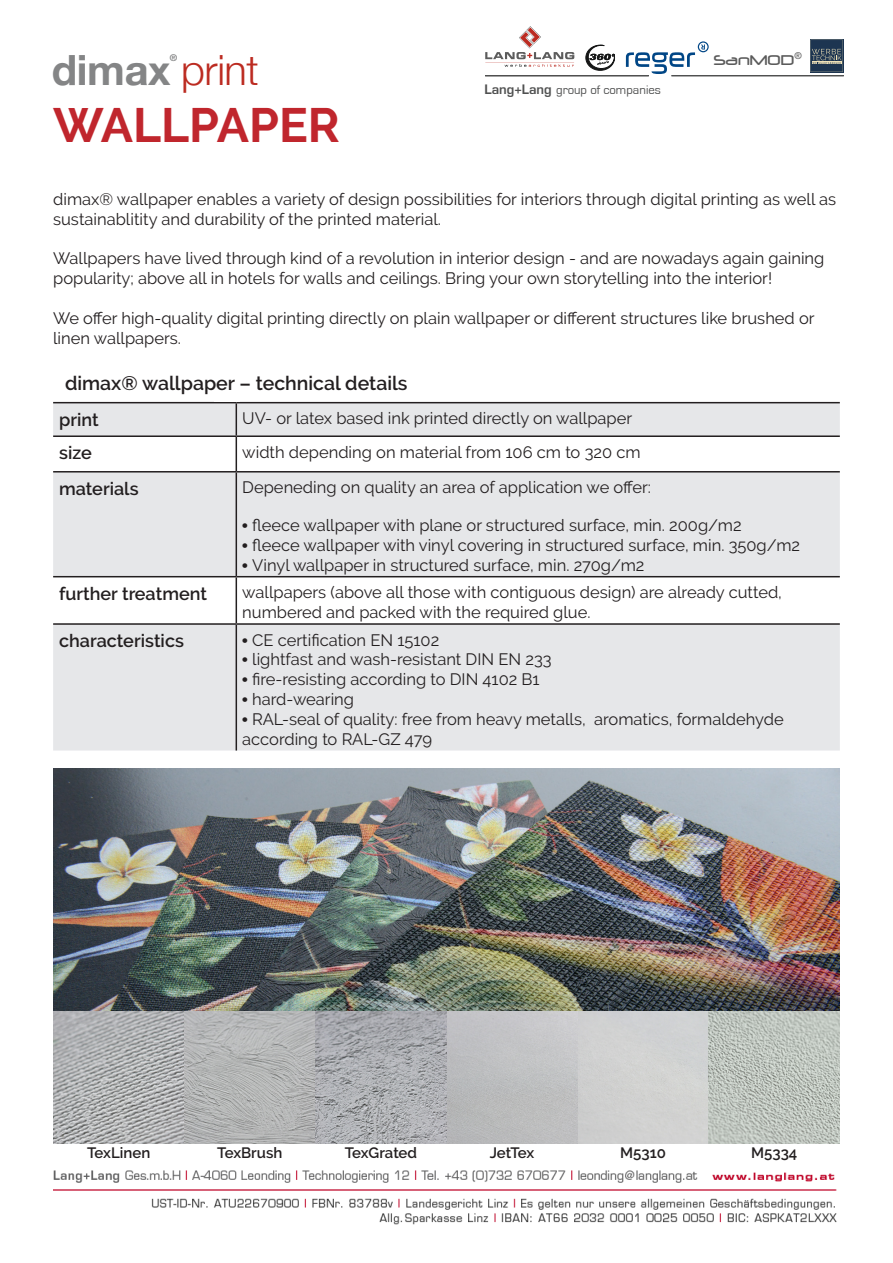
<style>
.page{position:relative;width:893px;height:1263px;background:#fff}
.page>*{position:absolute;margin:0;border:0;box-sizing:border-box;transform-origin:0 0}
.Absatzformat_3{font:700 48px "Raleway";color:#c0262d}
.t1{font:700 41.7px "Helvetica Neue";letter-spacing:-.01em;color:#848586}
.Unteruberschrift{font:600 19.5px "Raleway";color:#231f20}
.Unteruberschrift-2{font:600 18px "Raleway";color:#231f20}
.Text{font:16.5px/19.8px "Raleway";color:#231f20}
.t2{font:16.5px "Neuropol";color:#5b5b5b}
.Unteruberschrift-3{font:600 15px "Raleway";color:#231f20}
.t3{font:12.75px "Eurostile";color:rgb(21 22 22/.75)}
.t4{font:700 9.3px "Helvetica Neue";color:#848586}
.s1{font-weight:600}
.s2{font-weight:300;color:#bc2b21}
.s3{font-family:"Times"}
</style>
<div class="page">
<svg style="left:586px;top:45px;width:29px;height:26px"></svg>
<svg style="left:485px;top:26px;width:89px;height:41px"></svg>
<svg style="left:626px;top:41px;width:83px;height:33px"></svg>
<hr style="left:485px;top:76px;width:163px;height:1px;background:#151616">
<div style="left:485px;top:75px;width:164px;height:1px;border:1px solid #151616"></div>
<hr style="left:672px;top:76px;width:171px;height:1px;background:#151616">
<div style="left:672px;top:75px;width:172px;height:1px;border:1px solid #151616"></div>
<svg style="left:810px;top:39px;width:33px;height:34px"></svg>
<svg style="left:810px;top:40px;width:33px;height:32px"></svg>
<img style="left:53px;top:1170px;width:784px;height:55px">
<svg style="left:53px;top:403px;width:787px;height:347px;fill:#e6e7e9"></svg>
<hr style="left:53px;top:402px;width:183px;height:1px;background:#231f20">
<hr style="left:236px;top:402px;width:604px;height:1px;background:#231f20">
<hr style="left:236px;top:403px;width:1px;height:32px;background:#231f20">
<hr style="left:53px;top:435px;width:183px;height:2px;background:#231f20">
<hr style="left:236px;top:435px;width:604px;height:2px;background:#231f20">
<hr style="left:236px;top:437px;width:1px;height:34px;background:#231f20">
<hr style="left:53px;top:471px;width:183px;height:1px;background:#231f20">
<hr style="left:236px;top:471px;width:604px;height:1px;background:#231f20">
<hr style="left:236px;top:472px;width:1px;height:104px;background:#231f20">
<hr style="left:53px;top:576px;width:183px;height:1px;background:#231f20">
<hr style="left:236px;top:576px;width:604px;height:1px;background:#231f20">
<hr style="left:236px;top:577px;width:1px;height:46px;background:#231f20">
<hr style="left:53px;top:623px;width:183px;height:2px;background:#231f20">
<hr style="left:236px;top:623px;width:604px;height:2px;background:#231f20">
<hr style="left:236px;top:625px;width:1px;height:125px;background:#231f20">
<img style="left:53px;top:768px;width:787px;height:376px">
<p class="t4" style="left:170px;top:52px;width:9px">®</p>
<p class="t2" style="left:714px;top:51px;width:90px">SanMOD<sup>®</sup></p>
<p class="t3" style="left:484px;top:83px;width:178px"><span class="s1">Lang+Lang</span> group of companies</p>
<h2 class="t1" style="left:52px;top:44px;width:209px">dimax <span class="s2">print</span></h2>
<p class="Absatzformat_3" style="left:53px;top:98px;width:288px">WALLPAPER</p>
<p class="Text" style="left:53px;top:189px;width:785px">dimax® wallpaper enables a variety of design possibilities for interiors through digital printing as well as sustainablitity and durability of the printed material.</p>
<p class="Text" style="left:53px;top:249px;width:773px">Wallpapers have lived through kind of a revolution in interior design - and are nowadays again gaining popularity; above all in hotels for walls and ceilings. Bring your own storytelling into the interior!</p>
<p class="Text" style="left:53px;top:308px;width:763px">We offer high-quality digital printing directly on plain wallpaper or different structures like brushed or linen wallpapers.</p>
<p class="Unteruberschrift" style="left:65px;top:372px;width:344px">dimax® wallpaper – technical details</p>
<p class="Unteruberschrift-2" style="left:59px;top:409px;width:41px">print</p>
<p class="Text" style="left:242px;top:408px;width:391px">UV- or latex based ink printed directly on wallpaper</p>
<p class="Unteruberschrift-2" style="left:59px;top:442px;width:34px">size</p>
<p class="Text" style="left:242px;top:442px;width:400px">width depending on material from 106 cm to 320 cm</p>
<p class="Unteruberschrift-2" style="left:59px;top:478px;width:81px">materials</p>
<p class="Text" style="left:242px;top:477px;width:410px">Depeneding on quality an area of application we offer:</p>
<p class="Text" style="left:242px;top:515px;width:501px"><span class="s3">•</span> fleece wallpaper with plane or structured surface, min. 200g/m2</p>
<p class="Text" style="left:242px;top:535px;width:559px"><span class="s3">•</span> fleece wallpaper with vinyl covering in structured surface, min. 350g/m2</p>
<p class="Text" style="left:242px;top:555px;width:404px"><span class="s3">•</span> Vinyl wallpaper in structured surface, min. 270g/m2</p>
<p class="Unteruberschrift-2" style="left:59px;top:583px;width:149px">further treatment</p>
<p class="Text" style="left:242px;top:582px;width:541px">wallpapers (above all those with contiguous design) are already cutted, numbered and packed with the required glue.</p>
<p class="Unteruberschrift-2" style="left:59px;top:630px;width:126px">characteristics</p>
<p class="Text" style="left:242px;top:630px;width:198px"><span class="s3">•</span> CE certification EN 15102</p>
<p class="Text" style="left:242px;top:649px;width:311px"><span class="s3">•</span> lightfast and wash-resistant DIN EN 233</p>
<p class="Text" style="left:242px;top:669px;width:299px"><span class="s3">•</span> fire-resisting according to DIN 4102 B1</p>
<p class="Text" style="left:242px;top:689px;width:113px"><span class="s3">•</span> hard-wearing</p>
<p class="Text" style="left:242px;top:709px;width:543px"><span class="s3">•</span> RAL-seal of quality: free from heavy metalls, aromatics, formaldehyde according to RAL-GZ 479</p>
<p class="Unteruberschrift-3" style="left:87px;top:1144px;width:65px">TexLinen</p>
<p class="Unteruberschrift-3" style="left:217px;top:1144px;width:67px">TexBrush</p>
<p class="Unteruberschrift-3" style="left:345px;top:1144px;width:74px">TexGrated</p>
<p class="Unteruberschrift-3" style="left:490px;top:1144px;width:46px">JetTex</p>
<p class="Unteruberschrift-3" style="left:620px;top:1144px;width:47px">M5310</p>
<p class="Unteruberschrift-3" style="left:751px;top:1144px;width:48px">M5334</p>
</div>
